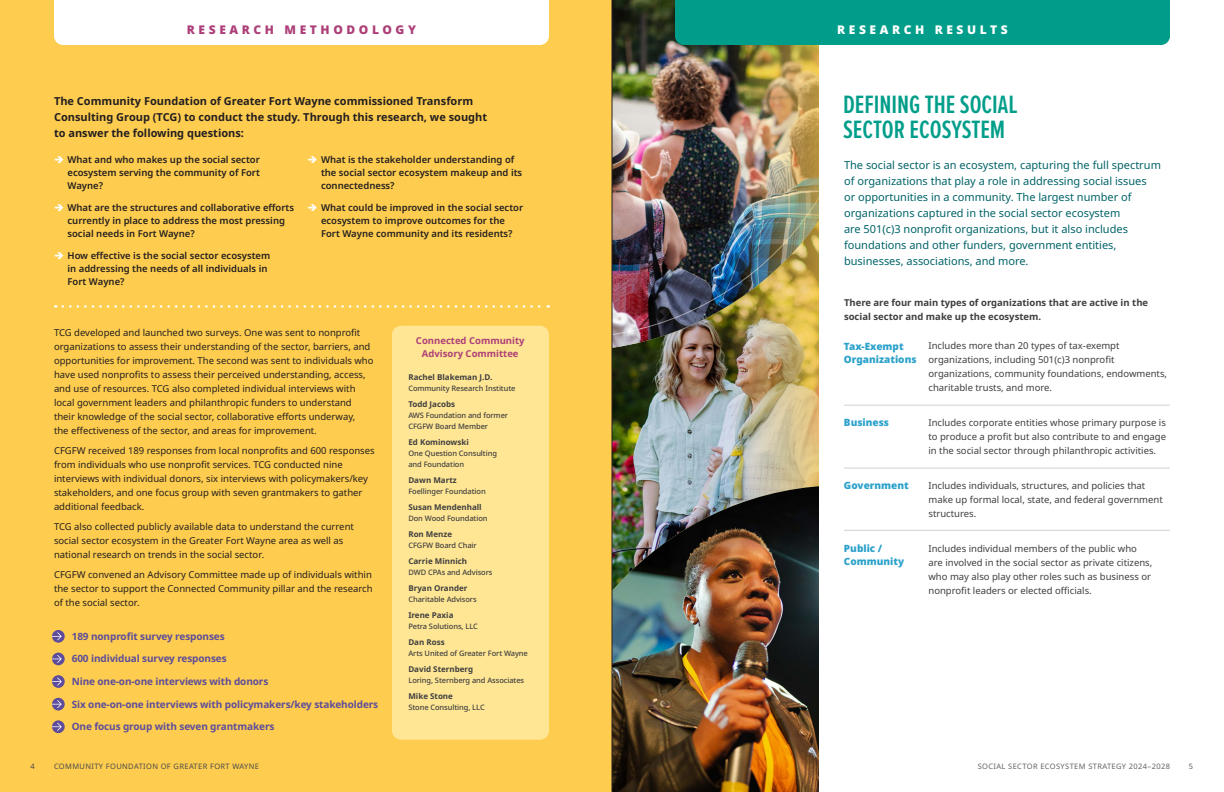
<style>
.page{position:relative;width:1224px;height:792px;background:#fff}
.page>*{position:absolute;margin:0;border:0;box-sizing:border-box;transform-origin:0 0}
.t1{font:600 26px/25px "Proxima Nova Ex Cn";color:#009e8a}
.t2{font:900 12px "Noto Sans";letter-spacing:.3em;color:#ad3f78}
.t3{font:900 12px "Noto Sans";letter-spacing:.3em;color:#fff}
.t4{font:11px/16px "Noto Sans";color:#006368}
.t5{font:700 11px/16px "Noto Sans";color:#231f20}
.t6{font:700 10px "Noto Sans";letter-spacing:-.01em;color:#5c4c9b}
.t7{font:900 10px/13px "Noto Sans";color:#2ca2ca}
.t8{font:9.5px/14px "Noto Sans";color:#231f20}
.t9{font:9.5px/14px "Noto Sans";color:#3e3e3f}
.t10{font:600 9.5px/13px "Noto Sans";color:#231f20}
.t11{font:700 9.5px/14px "Noto Sans";color:#3e3e3f}
.t12{font:700 9.5px/13px "Noto Sans";color:#ad3f78;text-align:center}
.t13{font:700 8px "Noto Sans";color:#3e3e3f}
.t14{font:500 7.5px/11px "Noto Sans";letter-spacing:-.01em;color:#3e3e3f}
.t15{font:7.5px "Noto Sans";letter-spacing:.05em;color:#636366}
.t16{font:7.5px "Noto Sans";letter-spacing:.05em;color:#4b4c4d}
</style>
<div class="page">
<img style="left:613px;top:351px;width:117px;height:134px">
<img style="left:613px;top:0;width:117px;height:338px">
<img style="left:730px;top:45px;width:89px;height:440px">
<img style="left:613px;top:485px;width:206px;height:307px">
<hr style="left:844px;top:405px;width:326px;height:1px;background:#d1d2d4">
<hr style="left:844px;top:468px;width:326px;height:1px;background:#d1d2d4">
<hr style="left:844px;top:530px;width:326px;height:1px;background:#d1d2d4">
<div style="left:0;top:0;width:612px;height:792px;background:#fecc4e"></div>
<div style="left:54px;top:0;width:495px;height:45px;background:#fff"></div>
<div style="left:392px;top:326px;width:157px;height:414px;background:#ffe694;border-radius:9px"></div>
<svg style="left:63px;top:305px;width:486px;height:3px"></svg>
<div style="left:675px;top:0;width:495px;height:45px;background:#009e8a"></div>
<svg style="left:52px;top:630px;width:13px;height:13px"></svg>
<svg style="left:52px;top:633px;width:10px;height:7px"></svg>
<svg style="left:52px;top:653px;width:13px;height:12px"></svg>
<svg style="left:52px;top:655px;width:10px;height:8px"></svg>
<svg style="left:52px;top:675px;width:13px;height:13px"></svg>
<svg style="left:52px;top:678px;width:10px;height:7px"></svg>
<svg style="left:52px;top:698px;width:13px;height:13px"></svg>
<svg style="left:52px;top:700px;width:10px;height:8px"></svg>
<svg style="left:52px;top:720px;width:13px;height:13px"></svg>
<svg style="left:52px;top:723px;width:10px;height:8px"></svg>
<hr style="left:612px;top:0;width:1px;height:792px;background:#231f20">
<p class="t2" style="left:187px;top:20px;width:231px">RESEARCH METHODOLOGY</p>
<p class="t5" style="left:54px;top:94px;width:435px">The Community Foundation of Greater Fort Wayne commissioned Transform<br>Consulting Group (TCG) to conduct the study. Through this research, we sought to answer the following questions:</p>
<p class="t10" style="left:68px;top:153px;width:194px;text-align:justify">What and who makes up the social sector ecosystem serving the community of Fort Wayne?</p>
<p class="t10" style="left:68px;top:201px;width:228px">What are the structures and collaborative efforts currently in place to address the most pressing social needs in Fort Wayne?</p>
<p class="t10" style="left:68px;top:249px;width:204px">How effective is the social sector ecosystem in addressing the needs of all individuals in<br>Fort Wayne?</p>
<p class="t10" style="left:321px;top:153px;width:203px">What is the stakeholder understanding of the social sector ecosystem makeup and its connectedness?</p>
<p class="t10" style="left:321px;top:201px;width:204px">What could be improved in the social sector ecosystem to improve outcomes for the<br>Fort Wayne community and its residents?</p>
<p class="t8" style="left:54px;top:326px;width:321px">TCG developed and launched two surveys. One was sent to nonprofit organizations to assess their understanding of the sector, barriers, and opportunities for improvement. The second was sent to individuals who have used nonprofits to assess their perceived understanding, access, and use of resources. TCG also completed individual interviews with local government leaders and philanthropic funders to understand their knowledge of the social sector, collaborative efforts underway,<br>the effectiveness of the sector, and areas for improvement.</p>
<p class="t8" style="left:54px;top:444px;width:322px">CFGFW received 189 responses from local nonprofits and 600 responses from individuals who use nonprofit services. TCG conducted nine interviews with individual donors, six interviews with policymakers/key stakeholders, and one focus group with seven grantmakers to gather additional feedback.</p>
<p class="t8" style="left:54px;top:520px;width:301px">TCG also collected publicly available data to understand the current social sector ecosystem in the Greater Fort Wayne area as well as national research on trends in the social sector.</p>
<p class="t8" style="left:54px;top:568px;width:320px;text-align:justify">CFGFW convened an Advisory Committee made up of individuals within the sector to support the Connected Community pillar and the research of the social sector.</p>
<p class="t6" style="left:72px;top:629px;width:154px">189 nonprofit survey responses</p>
<p class="t6" style="left:72px;top:652px;width:157px">600 individual survey responses</p>
<p class="t6" style="left:72px;top:674px;width:198px">Nine one-on-one interviews with donors</p>
<p class="t6" style="left:72px;top:697px;width:308px">Six one-on-one interviews with policymakers/key stakeholders</p>
<p class="t6" style="left:72px;top:720px;width:204px">One focus group with seven grantmakers</p>
<p class="t16" style="left:30px;top:761px;width:6px">4</p>
<p class="t16" style="left:54px;top:761px;width:207px">COMMUNITY FOUNDATION OF GREATER FORT WAYNE</p>
<p class="t12" style="left:416px;top:334px;width:110px">Connected Community<br>Advisory Committee</p>
<p class="t13" style="left:408px;top:371px;width:85px">Rachel Blakeman J.D.</p>
<p class="t14" style="left:408px;top:383px;width:109px">Community Research Institute</p>
<p class="t13" style="left:408px;top:398px;width:48px">Todd Jacobs</p>
<p class="t14" style="left:408px;top:410px;width:101px">AWS Foundation and former<br>CFGFW Board Member</p>
<p class="t13" style="left:408px;top:436px;width:62px">Ed Kominowski</p>
<p class="t14" style="left:408px;top:448px;width:90px">One Question Consulting and Foundation</p>
<p class="t13" style="left:408px;top:474px;width:50px">Dawn Martz</p>
<p class="t14" style="left:408px;top:486px;width:79px">Foellinger Foundation</p>
<p class="t13" style="left:408px;top:501px;width:75px">Susan Mendenhall</p>
<p class="t14" style="left:408px;top:513px;width:81px">Don Wood Foundation</p>
<p class="t13" style="left:408px;top:528px;width:45px">Ron Menze</p>
<p class="t14" style="left:408px;top:540px;width:70px">CFGFW Board Chair</p>
<p class="t13" style="left:408px;top:555px;width:60px">Carrie Minnich</p>
<p class="t14" style="left:408px;top:567px;width:86px">DWD CPAs and Advisors</p>
<p class="t13" style="left:408px;top:582px;width:61px">Bryan Orander</p>
<p class="t14" style="left:408px;top:594px;width:70px">Charitable Advisors</p>
<p class="t13" style="left:408px;top:609px;width:47px">Irene Paxia</p>
<p class="t14" style="left:408px;top:621px;width:71px">Petra Solutions, LLC</p>
<p class="t13" style="left:408px;top:636px;width:38px">Dan Ross</p>
<p class="t14" style="left:408px;top:648px;width:121px">Arts United of Greater Fort Wayne</p>
<p class="t13" style="left:408px;top:663px;width:66px">David Sternberg</p>
<p class="t14" style="left:408px;top:675px;width:117px">Loring, Sternberg and Associates</p>
<p class="t13" style="left:408px;top:690px;width:46px">Mike Stone</p>
<p class="t14" style="left:408px;top:702px;width:78px">Stone Consulting, LLC</p>
<p class="t3" style="left:837px;top:20px;width:172px">RESEARCH RESULTS</p>
<p class="t1" style="left:843px;top:92px;width:176px">DEFINING THE SOCIAL<br>SECTOR ECOSYSTEM</p>
<p class="t4" style="left:844px;top:157px;width:318px">The social sector is an ecosystem, capturing the full spectrum of organizations that play a role in addressing social issues<br>or opportunities in a community. The largest number of organizations captured in the social sector ecosystem<br>are 501(c)3 nonprofit organizations, but it also includes foundations and other funders, government entities, businesses, associations, and more.</p>
<p class="t11" style="left:844px;top:296px;width:306px">There are four main types of organizations that are active in the social sector and make up the ecosystem.</p>
<p class="t7" style="left:844px;top:340px;width:74px">Tax-Exempt<br>Organizations</p>
<p class="t7" style="left:844px;top:416px;width:47px">Business</p>
<p class="t7" style="left:844px;top:479px;width:66px">Government</p>
<p class="t7" style="left:844px;top:542px;width:62px">Public /<br>Community</p>
<p class="t9" style="left:928px;top:339px;width:240px">Includes more than 20 types of tax-exempt organizations, including 501(c)3 nonprofit organizations, community foundations, endowments, charitable trusts, and more.</p>
<p class="t9" style="left:928px;top:416px;width:239px;text-align:justify">Includes corporate entities whose primary purpose is to produce a profit but also contribute to and engage in the social sector through philanthropic activities.</p>
<p class="t9" style="left:928px;top:479px;width:236px">Includes individuals, structures, and policies that make up formal local, state, and federal government structures.</p>
<p class="t9" style="left:928px;top:541px;width:225px">Includes individual members of the public who are involved in the social sector as private citizens, who may also play other roles such as business or nonprofit leaders or elected officials.</p>
<p class="t15" style="left:978px;top:761px;width:194px">SOCIAL SECTOR ECOSYSTEM STRATEGY 2024–2028</p>
<p class="t15" style="left:1189px;top:761px;width:6px">5</p>
</div>
